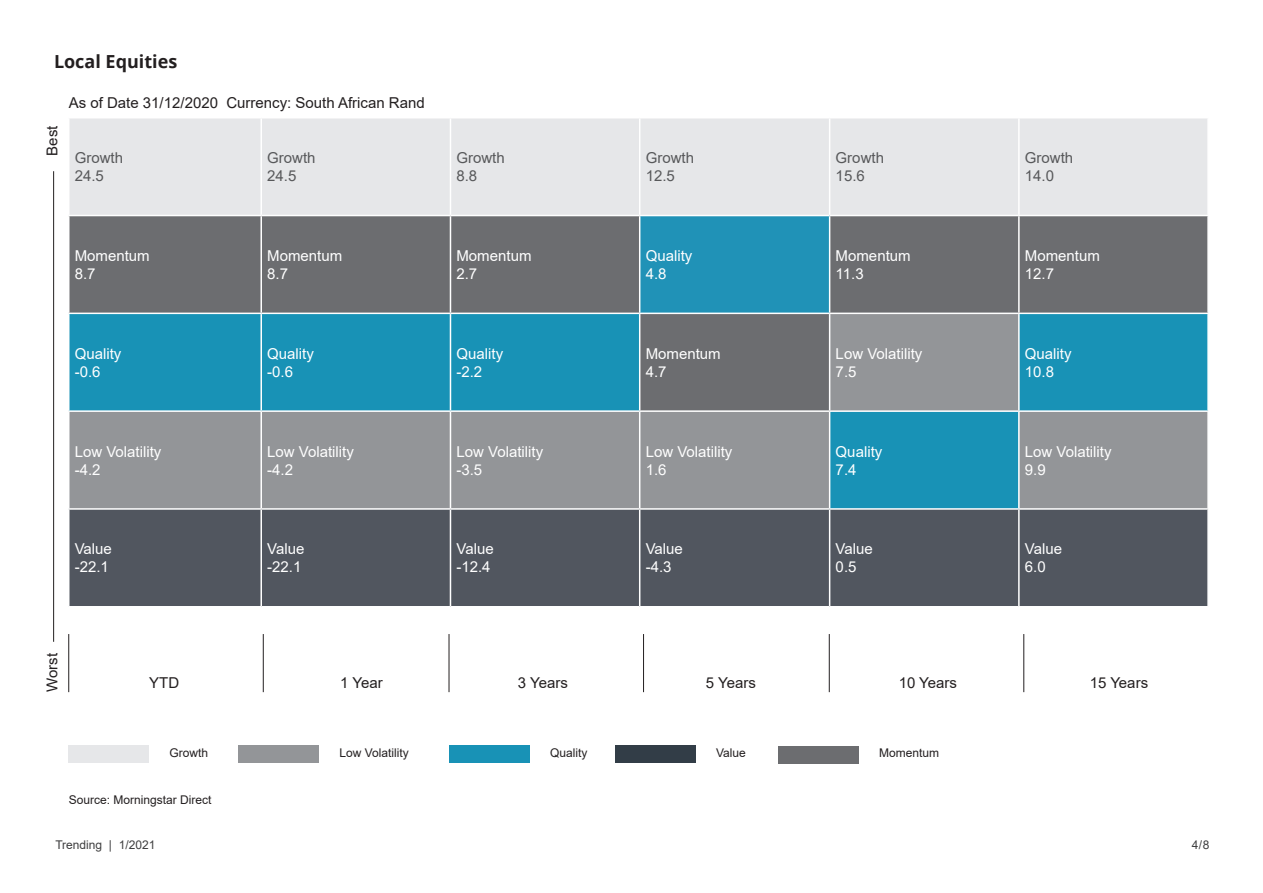
<style>
.page{position:relative;width:1263px;height:893px;background:#fff}
.page>*{position:absolute;margin:0;border:0;box-sizing:border-box;transform-origin:0 0}
.t1{font:700 18px "Open Sans";color:#231f20}
.t2{font:15px "Arial";color:#fff}
.t3{font:15px "Arial";color:#231f20}
.t4{font:15px "Arial";color:#57585a}
.t5{font:12px "Arial";color:#231f20}
.t6{font:12px "Arial";color:#3e3e3f}
</style>
<div class="page">
<div style="left:69px;top:118px;width:1138px;height:97px;background:#e6e7e9"></div>
<div style="left:69px;top:216px;width:1138px;height:97px;background:#6c6d70"></div>
<div style="left:640px;top:216px;width:190px;height:97px;background:#2092b7"></div>
<div style="left:1020px;top:314px;width:187px;height:96px;background:#1892b6"></div>
<svg style="left:69px;top:314px;width:949px;height:194px;background:#598e9f"></svg>
<svg style="left:451px;top:412px;width:756px;height:96px;background:#74949f"></svg>
<div style="left:69px;top:510px;width:1138px;height:96px;background:#51565f"></div>
<hr style="left:1018px;top:118px;width:2px;height:97px;background:#fff">
<hr style="left:1018px;top:216px;width:2px;height:97px;background:#fff">
<hr style="left:1018px;top:412px;width:2px;height:96px;background:#fff">
<hr style="left:1018px;top:510px;width:2px;height:96px;background:#fff">
<hr style="left:260px;top:118px;width:2px;height:97px;background:#fff">
<hr style="left:829px;top:118px;width:1px;height:97px;background:#fff">
<hr style="left:260px;top:216px;width:2px;height:97px;background:#fff">
<hr style="left:829px;top:216px;width:1px;height:97px;background:#fff">
<hr style="left:260px;top:314px;width:2px;height:96px;background:#fff">
<hr style="left:829px;top:314px;width:1px;height:96px;background:#fff">
<hr style="left:260px;top:412px;width:2px;height:96px;background:#fff">
<hr style="left:829px;top:412px;width:1px;height:96px;background:#fff">
<hr style="left:260px;top:510px;width:2px;height:96px;background:#fff">
<hr style="left:829px;top:510px;width:1px;height:96px;background:#fff">
<hr style="left:450px;top:118px;width:1px;height:97px;background:#fff">
<hr style="left:639px;top:118px;width:1px;height:97px;background:#fff">
<hr style="left:450px;top:216px;width:1px;height:97px;background:#fff">
<hr style="left:639px;top:216px;width:1px;height:97px;background:#fff">
<hr style="left:450px;top:314px;width:1px;height:96px;background:#fff">
<hr style="left:639px;top:314px;width:1px;height:96px;background:#fff">
<hr style="left:450px;top:412px;width:1px;height:96px;background:#fff">
<hr style="left:639px;top:412px;width:1px;height:96px;background:#fff">
<hr style="left:450px;top:510px;width:1px;height:96px;background:#fff">
<hr style="left:639px;top:510px;width:1px;height:96px;background:#fff">
<hr style="left:69px;top:410px;width:192px;height:2px;background:#fff">
<hr style="left:261px;top:410px;width:189px;height:2px;background:#fff">
<hr style="left:450px;top:410px;width:190px;height:2px;background:#fff">
<hr style="left:640px;top:410px;width:190px;height:2px;background:#fff">
<hr style="left:830px;top:410px;width:189px;height:2px;background:#fff">
<hr style="left:68px;top:634px;width:1px;height:58px;background:#231f20">
<hr style="left:263px;top:634px;width:1px;height:58px;background:#231f20">
<hr style="left:449px;top:634px;width:1px;height:58px;background:#231f20">
<hr style="left:643px;top:634px;width:1px;height:58px;background:#231f20">
<hr style="left:829px;top:634px;width:1px;height:58px;background:#231f20">
<hr style="left:1023px;top:634px;width:1px;height:58px;background:#231f20">
<div style="left:68px;top:745px;width:81px;height:17px;background:#e6e7e9"></div>
<div style="left:238px;top:745px;width:81px;height:17px;background:#939598"></div>
<div style="left:449px;top:745px;width:81px;height:17px;background:#1892b6"></div>
<div style="left:615px;top:745px;width:81px;height:17px;background:#323d47"></div>
<hr style="left:53px;top:171px;width:1px;height:471px;background:#231f20">
<div style="left:778px;top:747px;width:81px;height:17px;background:#6c6d70"></div>
<p class="t1" style="left:54px;top:49px;width:125px">Local Equities</p>
<p class="t3" style="left:42px;top:156px;width:32px;rotate:-90deg">Best</p>
<p class="t3" style="left:69px;top:93px;width:358px">As of Date 31/12/2020 Currency: South African Rand</p>
<p class="t4" style="left:75px;top:147px;width:50px">Growth</p>
<p class="t4" style="left:75px;top:165px;width:31px">24.5</p>
<p class="t4" style="left:267px;top:147px;width:50px">Growth</p>
<p class="t4" style="left:267px;top:165px;width:31px">24.5</p>
<p class="t2" style="left:75px;top:245px;width:77px">Momentum</p>
<p class="t2" style="left:75px;top:263px;width:22px">8.7</p>
<p class="t2" style="left:75px;top:343px;width:48px">Quality</p>
<p class="t2" style="left:75px;top:361px;width:27px">-0.6</p>
<p class="t2" style="left:267px;top:245px;width:77px">Momentum</p>
<p class="t2" style="left:267px;top:263px;width:22px">8.7</p>
<p class="t2" style="left:267px;top:343px;width:48px">Quality</p>
<p class="t2" style="left:267px;top:361px;width:27px">-0.6</p>
<p class="t2" style="left:75px;top:441px;width:88px">Low Volatility</p>
<p class="t2" style="left:75px;top:459px;width:27px">-4.2</p>
<p class="t2" style="left:267px;top:441px;width:88px">Low Volatility</p>
<p class="t2" style="left:267px;top:459px;width:27px">-4.2</p>
<p class="t2" style="left:75px;top:539px;width:39px">Value</p>
<p class="t2" style="left:75px;top:557px;width:36px">-22.1</p>
<p class="t2" style="left:267px;top:539px;width:39px">Value</p>
<p class="t2" style="left:267px;top:557px;width:36px">-22.1</p>
<p class="t4" style="left:456px;top:147px;width:50px">Growth</p>
<p class="t4" style="left:456px;top:165px;width:22px">8.8</p>
<p class="t2" style="left:456px;top:245px;width:77px">Momentum</p>
<p class="t2" style="left:456px;top:263px;width:22px">2.7</p>
<p class="t2" style="left:456px;top:343px;width:48px">Quality</p>
<p class="t2" style="left:456px;top:361px;width:27px">-2.2</p>
<p class="t2" style="left:456px;top:441px;width:88px">Low Volatility</p>
<p class="t2" style="left:456px;top:459px;width:27px">-3.5</p>
<p class="t2" style="left:456px;top:539px;width:39px">Value</p>
<p class="t2" style="left:456px;top:557px;width:36px">-12.4</p>
<p class="t4" style="left:646px;top:147px;width:50px">Growth</p>
<p class="t4" style="left:646px;top:165px;width:31px">12.5</p>
<p class="t2" style="left:646px;top:245px;width:48px">Quality</p>
<p class="t2" style="left:646px;top:263px;width:22px">4.8</p>
<p class="t2" style="left:646px;top:343px;width:77px">Momentum</p>
<p class="t2" style="left:646px;top:361px;width:22px">4.7</p>
<p class="t2" style="left:646px;top:441px;width:88px">Low Volatility</p>
<p class="t2" style="left:646px;top:459px;width:22px">1.6</p>
<p class="t2" style="left:646px;top:539px;width:39px">Value</p>
<p class="t2" style="left:646px;top:557px;width:27px">-4.3</p>
<p class="t4" style="left:836px;top:147px;width:50px">Growth</p>
<p class="t4" style="left:836px;top:165px;width:31px">15.6</p>
<p class="t4" style="left:1025px;top:147px;width:50px">Growth</p>
<p class="t4" style="left:1025px;top:165px;width:31px">14.0</p>
<p class="t2" style="left:836px;top:245px;width:77px">Momentum</p>
<p class="t2" style="left:836px;top:263px;width:30px">11.3</p>
<p class="t2" style="left:1025px;top:245px;width:77px">Momentum</p>
<p class="t2" style="left:1025px;top:263px;width:31px">12.7</p>
<p class="t2" style="left:836px;top:343px;width:88px">Low Volatility</p>
<p class="t2" style="left:836px;top:361px;width:22px">7.5</p>
<p class="t2" style="left:1025px;top:343px;width:48px">Quality</p>
<p class="t2" style="left:1025px;top:361px;width:31px">10.8</p>
<p class="t2" style="left:836px;top:441px;width:48px">Quality</p>
<p class="t2" style="left:836px;top:459px;width:22px">7.4</p>
<p class="t2" style="left:1025px;top:441px;width:88px">Low Volatility</p>
<p class="t2" style="left:1025px;top:459px;width:22px">9.9</p>
<p class="t2" style="left:836px;top:539px;width:39px">Value</p>
<p class="t2" style="left:836px;top:557px;width:22px">0.5</p>
<p class="t2" style="left:1025px;top:539px;width:39px">Value</p>
<p class="t2" style="left:1025px;top:557px;width:22px">6.0</p>
<p class="t3" style="left:42px;top:692px;width:40px;rotate:-90deg">Worst</p>
<p class="t3" style="left:149px;top:673px;width:31px">YTD</p>
<p class="t3" style="left:340px;top:673px;width:44px">1 Year</p>
<p class="t3" style="left:518px;top:673px;width:52px">3 Years</p>
<p class="t3" style="left:706px;top:673px;width:52px">5 Years</p>
<p class="t3" style="left:899px;top:673px;width:60px">10 Years</p>
<p class="t3" style="left:1090px;top:673px;width:60px">15 Years</p>
<p class="t5" style="left:169px;top:745px;width:40px">Growth</p>
<p class="t5" style="left:339px;top:745px;width:71px">Low Volatility</p>
<p class="t5" style="left:550px;top:745px;width:39px">Quality</p>
<p class="t5" style="left:716px;top:745px;width:31px">Value</p>
<p class="t5" style="left:69px;top:792px;width:144px">Source: Morningstar Direct</p>
<p class="t5" style="left:879px;top:745px;width:62px">Momentum</p>
<p class="t6" style="left:55px;top:836px;width:102px">Trending | 1/2021</p>
<p class="t6" style="left:1192px;top:837px;width:19px">4/8</p>
</div>
